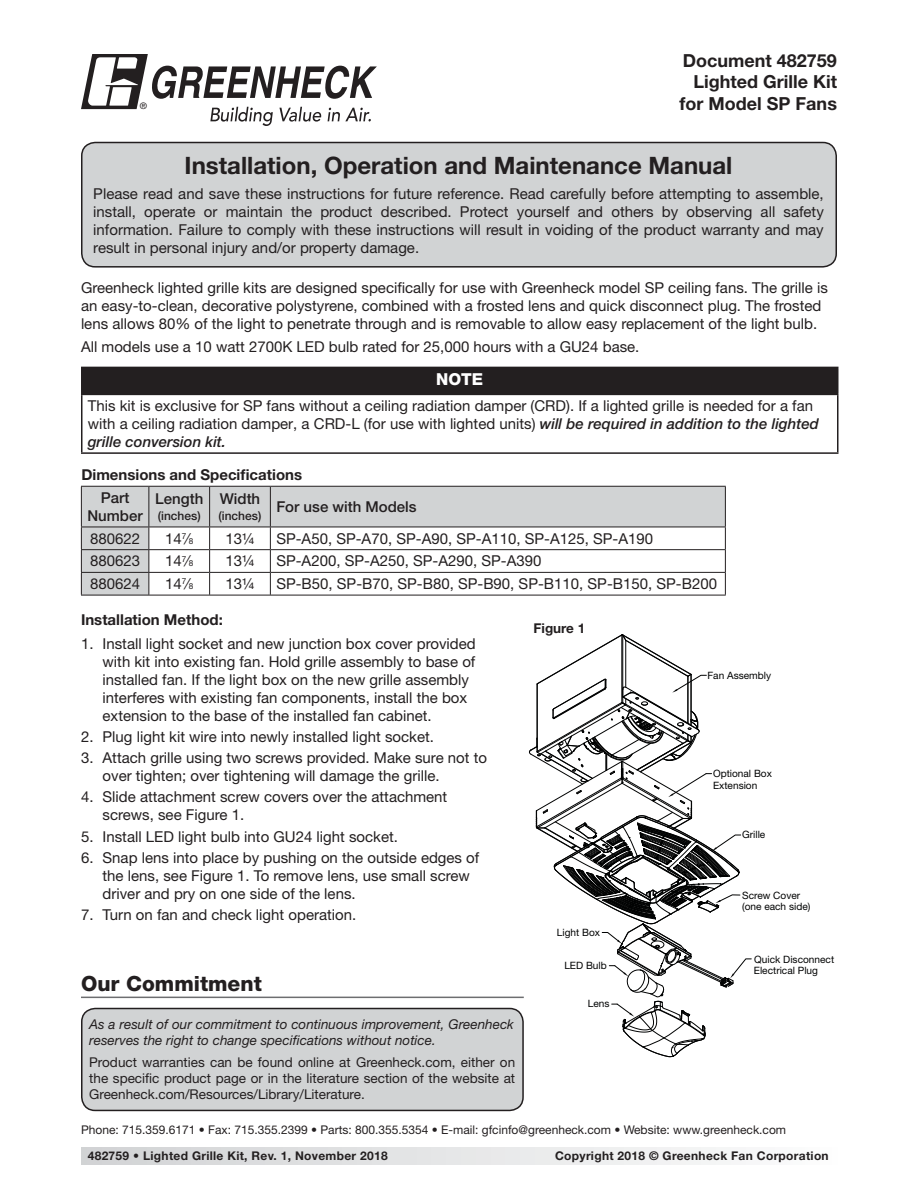
<style>
.page{position:relative;width:918px;height:1188px;background:#fff}
.page>*{position:absolute;margin:0;border:0;box-sizing:border-box;transform-origin:0 0}
.t1{font:700 24px "Helvetica Neue LT Std";color:#231f20}
.t2{font:800 21px "Helvetica Neue LT Std";color:#231f20}
.t3{font:700 18px/21.6px "Helvetica Neue LT Std";color:#231f20;text-align:right}
.t4{font:800 16.5px "Helvetica Neue LT Std";color:#fff}
.t5{font:15px/18px "Helvetica Neue LT Std";color:#231f20}
.t6{font:700 15px "Helvetica Neue LT Std";color:#231f20}
.t7{font:500 15px/18px "Helvetica Neue LT Std";color:#231f20;text-align:center}
.t8{font:13.5px/16.2px "Helvetica Neue LT Std";color:#231f20;text-align:justify}
.t9{font:italic 13.5px/16.2px "Helvetica Neue LT Std";color:#231f20}
.t10{font:700 13.5px "Helvetica Neue LT Std";color:#231f20}
.t11{font:12px "Helvetica Neue LT Std";color:#231f20}
.t12{font:700 12px "Helvetica Neue LT Std";letter-spacing:.025em;color:#231f20}
.t13{font:500 12px "Helvetica Neue LT Std";color:#231f20}
.t14{font:10.05px/10.9px "Helvetica Neue LT Std";color:#010202}
.t15{font:9px "Helvetica";color:#231f20}
.s1{font-weight:500;font-style:italic}
.s2{font-size:8.25px}
</style>
<div class="page">
<svg style="left:81px;top:54px;width:296px;height:72px"></svg>
<div style="left:82px;top:142px;width:754px;height:125px;background:#d1d3d4;border-radius:14px"></div>
<div style="left:81px;top:142px;width:756px;height:126px;border:2px solid #231f20;border-radius:14px"></div>
<div style="left:81px;top:1148px;width:756px;height:16px;background:linear-gradient(to right,#d1d2d4,#fcfcfc)"></div>
<svg style="left:82px;top:487px;width:643px;height:108px"></svg>
<hr style="left:81px;top:486px;width:68px;height:1px;background:#231f20">
<hr style="left:81px;top:487px;width:1px;height:40px;background:#231f20">
<hr style="left:149px;top:486px;width:61px;height:1px;background:#231f20">
<hr style="left:148px;top:487px;width:1px;height:40px;background:#231f20">
<hr style="left:210px;top:486px;width:60px;height:1px;background:#231f20">
<hr style="left:209px;top:487px;width:1px;height:40px;background:#231f20">
<hr style="left:270px;top:486px;width:456px;height:1px;background:#231f20">
<hr style="left:270px;top:487px;width:1px;height:40px;background:#231f20">
<hr style="left:725px;top:487px;width:1px;height:40px;background:#231f20">
<hr style="left:81px;top:527px;width:68px;height:1px;background:#231f20">
<hr style="left:149px;top:527px;width:61px;height:1px;background:#231f20">
<hr style="left:210px;top:527px;width:60px;height:1px;background:#231f20">
<hr style="left:270px;top:527px;width:456px;height:1px;background:#231f20">
<hr style="left:81px;top:549px;width:68px;height:1px;background:#231f20">
<hr style="left:149px;top:549px;width:61px;height:1px;background:#231f20">
<hr style="left:210px;top:549px;width:60px;height:1px;background:#231f20">
<hr style="left:270px;top:549px;width:456px;height:1px;background:#231f20">
<hr style="left:81px;top:572px;width:68px;height:1px;background:#231f20">
<svg style="left:81px;top:527px;width:1px;height:68px"></svg>
<hr style="left:149px;top:572px;width:61px;height:1px;background:#231f20">
<svg style="left:148px;top:527px;width:1px;height:68px"></svg>
<hr style="left:210px;top:572px;width:60px;height:1px;background:#231f20">
<svg style="left:209px;top:527px;width:1px;height:68px"></svg>
<hr style="left:270px;top:572px;width:456px;height:1px;background:#231f20">
<svg style="left:270px;top:527px;width:1px;height:68px"></svg>
<svg style="left:725px;top:527px;width:1px;height:68px"></svg>
<hr style="left:81px;top:595px;width:645px;height:1px;background:#231f20">
<svg style="left:529px;top:634px;width:223px;height:423px"></svg>
<div style="left:82px;top:1009px;width:441px;height:101px;background:#d1d3d4;border-radius:14px"></div>
<div style="left:81px;top:1008px;width:443px;height:103px;border:2px solid #231f20;border-radius:14px"></div>
<hr style="left:81px;top:997px;width:443px;height:1px;background:#6d6e70">
<div style="left:82px;top:367px;width:756px;height:27px;background:#231f20"></div>
<hr style="left:81px;top:367px;width:758px;height:1px;background:#231f20">
<svg style="left:81px;top:368px;width:1px;height:26px"></svg>
<hr style="left:837px;top:368px;width:2px;height:26px;background:#231f20">
<hr style="left:81px;top:394px;width:758px;height:1px;background:#231f20">
<hr style="left:81px;top:395px;width:1px;height:57px;background:#231f20">
<hr style="left:837px;top:395px;width:2px;height:57px;background:#231f20">
<hr style="left:81px;top:452px;width:758px;height:2px;background:#231f20">
<p class="t15" style="left:140px;top:103px;width:8px">®</p>
<p class="t3" style="left:680px;top:51px;width:159px">Document 482759<br>Lighted Grille Kit for Model SP Fans</p>
<h1 class="t1" style="left:185px;top:157px;width:549px">Installation, Operation and Maintenance Manual</h1>
<p class="t5" style="left:93px;top:185px;width:732px;text-align:justify">Please read and save these instructions for future reference. Read carefully before attempting to assemble, install, operate or maintain the product described. Protect yourself and others by observing all safety information. Failure to comply with these instructions will result in voiding of the product warranty and may result in personal injury and/or property damage.</p>
<p class="t5" style="left:81px;top:280px;width:749px">Greenheck lighted grille kits are designed specifically for use with Greenheck model SP ceiling fans. The grille is an easy-to-clean, decorative polystyrene, combined with a frosted lens and quick disconnect plug. The frosted lens allows 80% of the light to penetrate through and is removable to allow easy replacement of the light bulb.</p>
<p class="t5" style="left:81px;top:339px;width:560px">All models use a 10 watt 2700K LED bulb rated for 25,000 hours with a GU24 base.</p>
<p class="t4" style="left:436px;top:370px;width:49px">NOTE</p>
<p class="t5" style="left:88px;top:398px;width:733px">This kit is exclusive for SP fans without a ceiling radiation damper (CRD). If a lighted grille is needed for a fan with a ceiling radiation damper, a CRD-L (for use with lighted units) <span class="s1">will be required in addition to the lighted grille conversion kit.</span></p>
<p class="t6" style="left:81px;top:469px;width:222px">Dimensions and Specifications</p>
<p class="t7" style="left:87px;top:490px;width:57px">Part<br>Number</p>
<p class="t7" style="left:155px;top:491px;width:50px">Length</p>
<p class="t7" style="left:220px;top:491px;width:42px">Width</p>
<p class="t13" style="left:219px;top:512px;width:44px">(inches)</p>
<p class="t7" style="left:276px;top:499px;width:142px">For use with Models</p>
<p class="t13" style="left:158px;top:512px;width:44px">(inches)</p>
<p class="t5" style="left:90px;top:531px;width:52px">880622</p>
<p class="t5" style="left:165px;top:531px;width:30px">14<sup>7</sup>⁄<span class="s2">8</span></p>
<p class="t5" style="left:225px;top:531px;width:31px">13¼</p>
<p class="t5" style="left:276px;top:531px;width:378px">SP-A50, SP-A70, SP-A90, SP-A110, SP-A125, SP-A190</p>
<p class="t5" style="left:90px;top:553px;width:52px">880623</p>
<p class="t5" style="left:165px;top:553px;width:30px">14<sup>7</sup>⁄<span class="s2">8</span></p>
<p class="t5" style="left:225px;top:553px;width:31px">13¼</p>
<p class="t5" style="left:276px;top:553px;width:267px">SP-A200, SP-A250, SP-A290, SP-A390</p>
<p class="t5" style="left:90px;top:576px;width:52px">880624</p>
<p class="t5" style="left:165px;top:576px;width:30px">14<sup>7</sup>⁄<span class="s2">8</span></p>
<p class="t5" style="left:225px;top:576px;width:31px">13¼</p>
<p class="t5" style="left:276px;top:576px;width:442px">SP-B50, SP-B70, SP-B80, SP-B90, SP-B110, SP-B150, SP-B200</p>
<p class="t6" style="left:81px;top:614px;width:143px">Installation Method:</p>
<p class="t5" style="left:103px;top:635px;width:375px;text-indent:-22px">1. Install light socket and new junction box cover provided with kit into existing fan. Hold grille assembly to base of installed fan. If the light box on the new grille assembly interferes with existing fan components, install the box extension to the base of the installed fan cabinet.</p>
<p class="t5" style="left:81px;top:729px;width:355px">2. Plug light kit wire into newly installed light socket.</p>
<p class="t5" style="left:103px;top:750px;width:386px;text-indent:-22px">3. Attach grille using two screws provided. Make sure not to over tighten; over tightening will damage the grille.</p>
<p class="t5" style="left:103px;top:789px;width:346px;text-indent:-22px">4. Slide attachment screw covers over the attachment screws, see Figure 1.</p>
<p class="t5" style="left:81px;top:828px;width:318px">5. Install LED light bulb into GU24 light socket.</p>
<p class="t5" style="left:103px;top:850px;width:378px;text-indent:-22px">6. Snap lens into place by pushing on the outside edges of the lens, see Figure 1. To remove lens, use small screw driver and pry on one side of the lens.</p>
<p class="t5" style="left:81px;top:907px;width:277px">7. Turn on fan and check light operation.</p>
<h2 class="t2" style="left:81px;top:972px;width:182px">Our Commitment</h2>
<p class="t10" style="left:534px;top:623px;width:53px">Figure 1</p>
<p class="t14" style="left:557px;top:928px;width:45px">Light Box</p>
<p class="t14" style="left:564px;top:961px;width:44px">LED Bulb</p>
<p class="t14" style="left:588px;top:998px;width:23px">Lens</p>
<p class="t14" style="left:707px;top:670px;width:65px">Fan Assembly</p>
<p class="t14" style="left:713px;top:768px;width:60px;line-height:12.1px">Optional Box<br>Extension</p>
<p class="t14" style="left:742px;top:830px;width:25px">Grille</p>
<p class="t14" style="left:742px;top:890px;width:70px">Screw Cover (one each side)</p>
<p class="t14" style="left:754px;top:955px;width:82px">Quick Disconnect<br>Electrical Plug</p>
<p class="t9" style="left:89px;top:1016px;width:426px">As a result of our commitment to continuous improvement, Greenheck reserves the right to change specifications without notice.</p>
<p class="t8" style="left:89px;top:1055px;width:427px">Product warranties can be found online at Greenheck.com, either on the specific product page or in the literature section of the website at Greenheck.com/Resources/Library/Literature.</p>
<p class="t11" style="left:81px;top:1125px;width:707px">Phone: 715.359.6171 • Fax: 715.355.2399 • Parts: 800.355.5354 • E-mail: gfcinfo@greenheck.com • Website: www.greenheck.com</p>
<p class="t12" style="left:88px;top:1152px;width:302px">482759 • Lighted Grille Kit, Rev. 1, November 2018</p>
<p class="t12" style="left:555px;top:1152px;width:275px">Copyright 2018 © Greenheck Fan Corporation</p>
</div>
